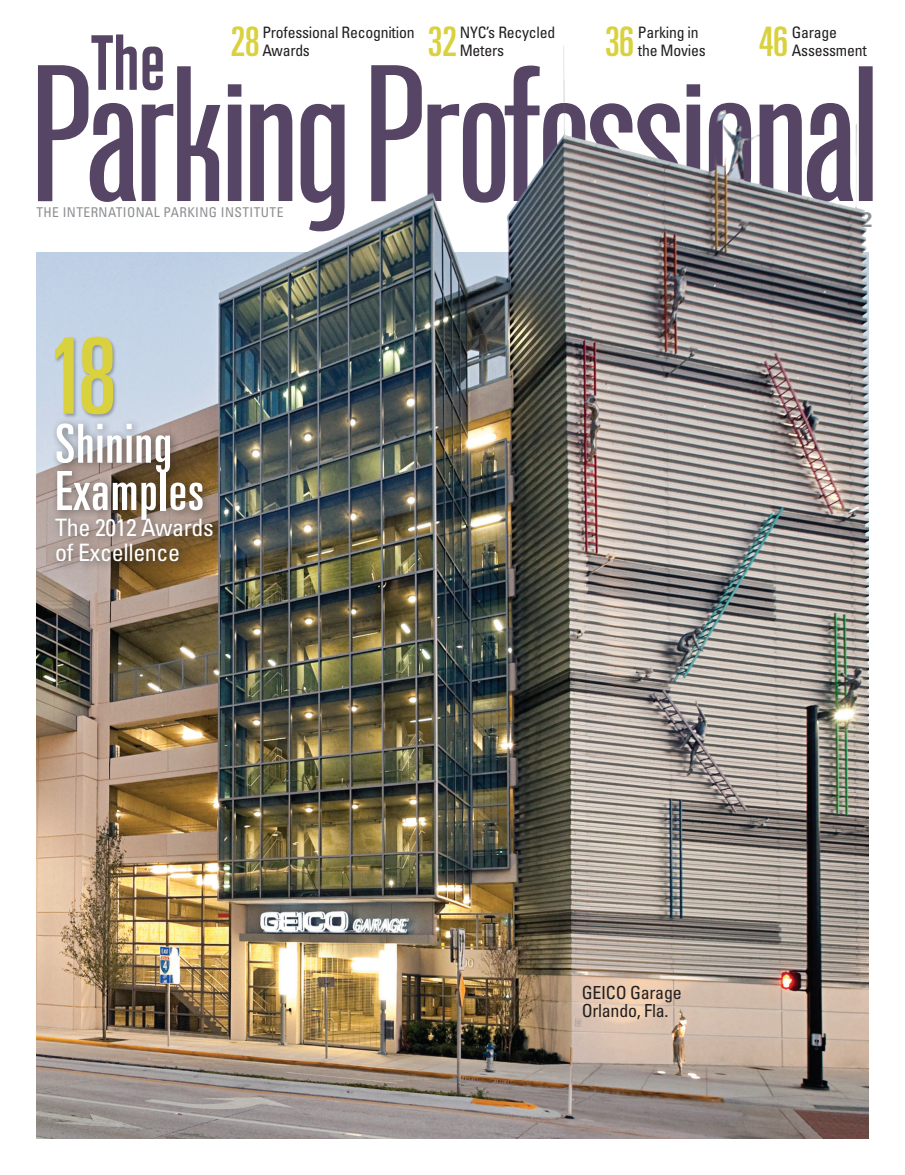
<style>
.page{position:relative;width:905px;height:1175px;background:#fff}
.page>*{position:absolute;margin:0;border:0;box-sizing:border-box;transform-origin:0 0}
.Cover_blurbs{font:ultra-condensed 105.75px "Univers LT Std";color:#d9d13d}
.t1{font:ultra-condensed 54px/47.2px "Univers LT Std";letter-spacing:.02em;color:#fff}
.Cover_blurbs-2{font:ultra-condensed 40.65px "Univers LT Std";letter-spacing:-.015em;color:#d9d13d}
.t2{font:condensed 24px/25.5px "Univers LT Std";letter-spacing:-.015em;color:#fff}
.Cover_blurbs-3{font:condensed 18px "Univers LT Std";letter-spacing:-.015em;color:#231f20}
.Cover_blurbs-4{font:condensed 15.75px/18px "Univers LT Std";letter-spacing:-.015em;color:#231f20}
.t3{font:condensed 13.5px "Univers LT Std";letter-spacing:.03em;color:#8d8f92}
</style>
<div class="page">
<svg style="left:91px;top:34px;width:72px;height:31px"></svg>
<svg style="left:38px;top:65px;width:834px;height:137px"></svg>
<img style="left:36px;top:252px;width:832px;height:886px">
<img style="left:272px;top:46px;width:596px;height:944px">
<div style="left:50px;top:417px;width:172px;height:154px;background:#231f20;opacity:.52"></div>
<div style="left:54px;top:336px;width:64px;height:83px;background:#231f20;opacity:.34"></div>
<p class="Cover_blurbs-2" style="left:230px;top:18px;width:31px">28</p>
<p class="Cover_blurbs-4" style="left:262px;top:23px;width:154px">Professional Recognition<br>Awards</p>
<p class="Cover_blurbs-2" style="left:604px;top:18px;width:31px">36</p>
<p class="Cover_blurbs-4" style="left:638px;top:23px;width:69px">Parking in the Movies</p>
<p class="Cover_blurbs-2" style="left:758px;top:18px;width:31px">46</p>
<p class="Cover_blurbs-4" style="left:791px;top:23px;width:76px">Garage<br>Assessment</p>
<p class="Cover_blurbs-2" style="left:427px;top:18px;width:31px">32</p>
<p class="Cover_blurbs-4" style="left:460px;top:23px;width:97px">NYC’s Recycled</p>
<p class="Cover_blurbs-4" style="left:460px;top:41px;width:46px">Meters</p>
<p class="t3" style="left:36px;top:203px;width:248px">THE INTERNATIONAL PARKING INSTITUTE</p>
<p class="Cover_blurbs" style="left:47px;top:316px;width:72px">18</p>
<p class="t1" style="left:55px;top:419px;width:150px">Shining<br>Examples</p>
<p class="t2" style="left:55px;top:514px;width:160px">The 2012 Awards of Excellence</p>
<p class="Cover_blurbs-3" style="left:581px;top:980px;width:102px">GEICO Garage</p>
<p class="Cover_blurbs-3" style="left:581px;top:998px;width:88px">Orlando, Fla.</p>
</div>
